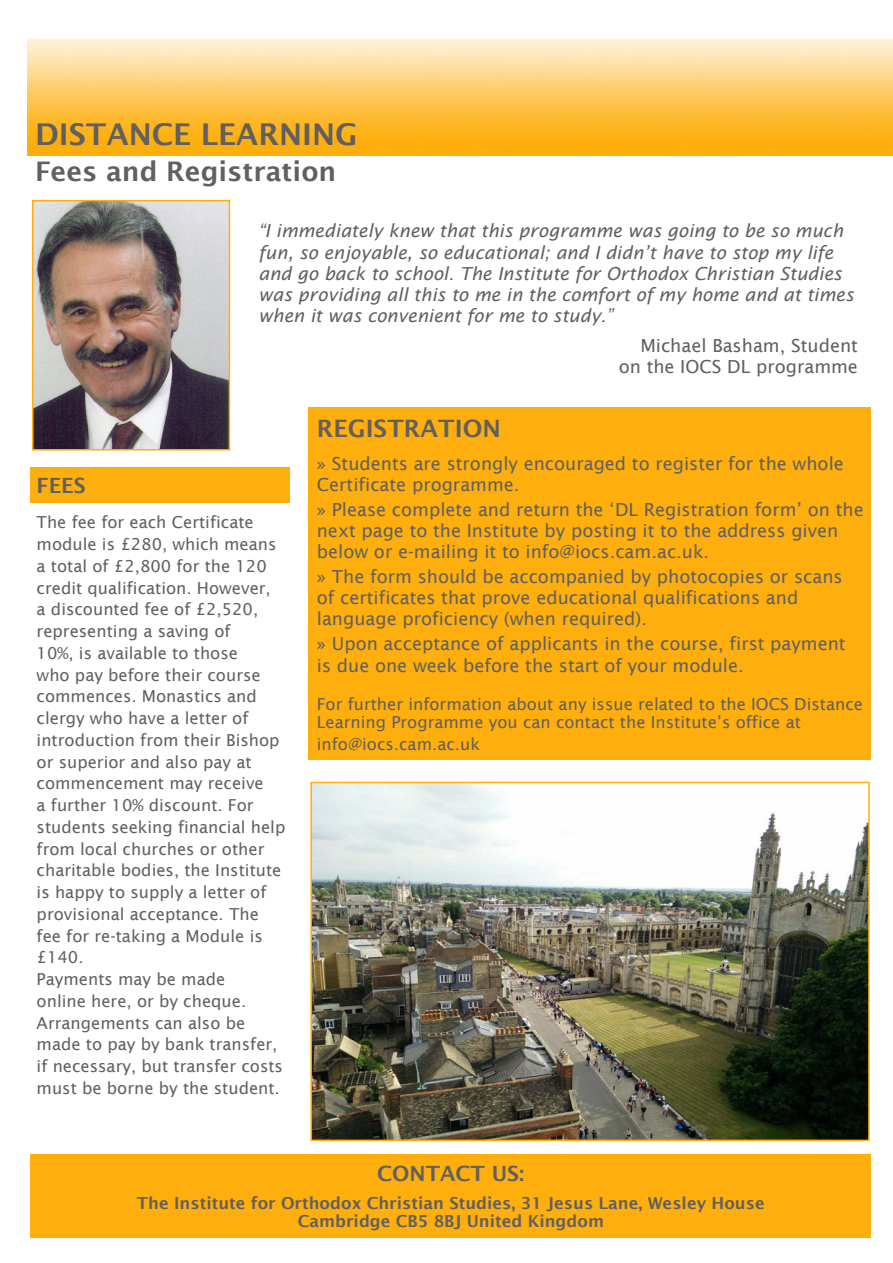
<style>
.page{position:relative;width:893px;height:1263px;background:#fff}
.page>*{position:absolute;margin:0;border:0;box-sizing:border-box;transform-origin:0 0}
.t1{font:600 30px "Lucida Sans";color:#606060}
.t2{font:600 27px "Lucida Sans";color:#606060}
.t3{font:600 24px "Lucida Sans";color:#606060}
.t4{font:600 21px "Lucida Sans";color:#606060}
.t5{font:18px/21px "Lucida Sans";color:#606060}
.t6{font:italic 18px/21px "Lucida Sans";color:#606060}
.t7{font:16.5px/21.8px "Lucida Sans";color:#606060}
.t8{font:600 16.5px "Lucida Sans";color:#606060}
</style>
<div class="page">
<div style="left:31px;top:1155px;width:839px;height:83px;background:#feae0d"></div>
<div style="left:308px;top:407px;width:563px;height:352px;background:#feae0d"></div>
<div style="left:31px;top:467px;width:258px;height:36px;background:#feae0d"></div>
<img style="left:28px;top:40px;width:865px;height:115px">
<img style="left:35px;top:203px;width:192px;height:244px">
<div style="left:32px;top:200px;width:198px;height:250px;border:2px solid #feae0d"></div>
<img style="left:313px;top:785px;width:554px;height:353px">
<div style="left:310px;top:782px;width:560px;height:359px;border:2px solid #feae0d"></div>
<p class="t1" style="left:35px;top:117px;width:324px">DISTANCE LEARNING</p>
<p class="t2" style="left:35px;top:156px;width:303px">Fees and Registration</p>
<p class="t6" style="left:258px;top:221px;width:597px">“I immediately knew that this programme was going to be so much fun, so enjoyable, so educational; and I didn’t have to stop my life and go back to school. The Institute for Orthodox Christian Studies was providing all this to me in the comfort of my home and at times when it was convenient for me to study.”</p>
<p class="t5" style="left:640px;top:335px;width:219px">Michael Basham, Student</p>
<p class="t5" style="left:619px;top:356px;width:241px">on the IOCS DL programme</p>
<p class="t4" style="left:37px;top:473px;width:51px">FEES</p>
<p class="t7" style="left:37px;top:511px;width:250px">The fee for each Certificate module is £280, which means a total of £2,800 for the 120 credit qualification. However,<br>a discounted fee of £2,520, representing a saving of<br>10%, is available to those<br>who pay before their course commences. Monastics and clergy who have a letter of introduction from their Bishop or superior and also pay at commencement may receive<br>a further 10% discount. For students seeking financial help from local churches or other charitable bodies, the Institute is happy to supply a letter of provisional acceptance. The fee for re-taking a Module is £140.<br>Payments may be made<br>online here, or by cheque.<br>Arrangements can also be made to pay by bank transfer, if necessary, but transfer costs must be borne by the student.</p>
<p class="t3" style="left:317px;top:414px;width:186px">REGISTRATION</p>
<p class="t5" style="left:317px;top:453px;width:529px">» Students are strongly encouraged to register for the whole<br>Certificate programme.</p>
<p class="t5" style="left:317px;top:499px;width:548px">» Please complete and return the ‘DL Registration form’ on the next page to the Institute by posting it to the address given below or e-mailing it to info@iocs.cam.ac.uk.</p>
<p class="t5" style="left:317px;top:566px;width:527px">» The form should be accompanied by photocopies or scans of certificates that prove educational qualifications and language proficiency (when required).</p>
<p class="t5" style="left:317px;top:633px;width:530px">» Upon acceptance of applicants in the course, first payment is due one week before the start of your module.</p>
<p class="t7" style="left:317px;top:695px;width:548px;line-height:18px">For further information about any issue related to the IOCS Distance<br>Learning Programme you can contact the Institute’s office at</p>
<p class="t7" style="left:317px;top:733px;width:165px">info@iocs.cam.ac.uk</p>
<p class="t4" style="left:377px;top:1161px;width:149px">CONTACT US:</p>
<p class="t8" style="left:137px;top:1194px;width:629px">The Institute for Orthodox Christian Studies, 31 Jesus Lane, Wesley House</p>
<p class="t8" style="left:298px;top:1212px;width:308px">Cambridge CB5 8BJ United Kingdom</p>
</div>
